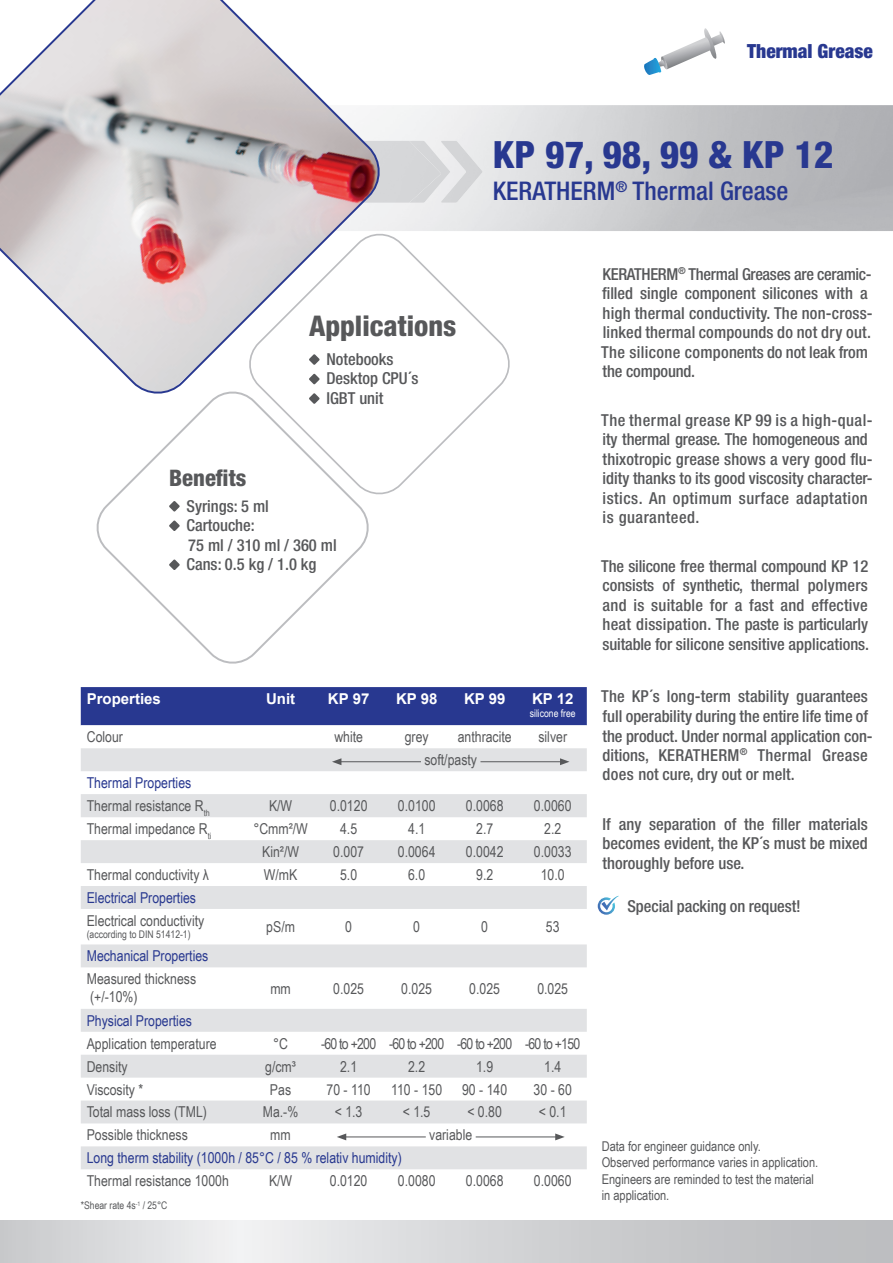
<style>
.page{position:relative;width:893px;height:1263px;background:#fff}
.page>*{position:absolute;margin:0;border:0;box-sizing:border-box;transform-origin:0 0}
.t1{font:800 condensed 37.65px "Helvetica Neue LT Pro";color:#283890}
.t2{font:800 condensed 28.5px "Helvetica Neue LT Pro";color:#57585a}
.t3{font:500 condensed 25.8px "Helvetica Neue LT Pro";color:#283890}
.t4{font:800 condensed 22.8px "Helvetica Neue LT Pro";color:#57585a}
.t5{font:900 condensed 19.5px "Helvetica Neue LT Pro";color:#283890}
.t6{font:500 condensed 16.5px/19.5px "Helvetica Neue LT Pro";color:#57585a}
.t7{font:15px/23px "Arial Narrow";color:#57585a}
.t8{font:15px "Arial Narrow";color:#283890}
.t9{font:15px "Arial Narrow";letter-spacing:-.05em;color:#57585a}
.t10{font:700 15px "Arial";color:#fff}
.t11{font:13.5px/16.2px "Arial Narrow";color:#57585a}
.t12{font:10.5px "Arial Narrow";color:#57585a}
.t13{font:10.5px "Arial Narrow";color:#fff}
.s1{color:#283890}
</style>
<div class="page">
<svg style="left:0;top:1220px;width:893px;height:43px;background:#d3d4d6"></svg>
<img style="left:385px;top:141px;width:98px;height:62px">
<img style="left:409px;top:141px;width:41px;height:62px">
<svg style="left:96px;top:399px;width:273px;height:265px"></svg>
<svg style="left:169px;top:501px;width:11px;height:11px"></svg>
<svg style="left:169px;top:520px;width:11px;height:11px"></svg>
<svg style="left:169px;top:559px;width:11px;height:11px"></svg>
<svg style="left:245px;top:234px;width:265px;height:265px"></svg>
<svg style="left:598px;top:896px;width:21px;height:19px"></svg>
<svg style="left:644px;top:28px;width:81px;height:47px"></svg>
<div style="left:81px;top:687px;width:506px;height:39px;background:#283890"></div>
<svg style="left:81px;top:748px;width:506px;height:421px"></svg>
<hr style="left:339px;top:761px;width:82px;height:1px;background:#57585a">
<svg style="left:332px;top:758px;width:9px;height:7px"></svg>
<hr style="left:480px;top:761px;width:82px;height:1px;background:#57585a">
<svg style="left:560px;top:758px;width:9px;height:7px"></svg>
<hr style="left:344px;top:1136px;width:82px;height:1px;background:#57585a">
<svg style="left:337px;top:1133px;width:9px;height:7px"></svg>
<hr style="left:476px;top:1136px;width:82px;height:1px;background:#57585a">
<svg style="left:555px;top:1133px;width:10px;height:7px"></svg>
<svg style="left:0;top:0;width:385px;height:399px"></svg>
<p class="t5" style="left:747px;top:39px;width:127px">Thermal Grease</p>
<h2 class="t2" style="left:309px;top:308px;width:149px">Applications</h2>
<p class="t6" style="left:326px;top:349px;width:93px">Notebooks<br>Desktop CPU´s<br>IGBT unit</p>
<h1 class="t1" style="left:493px;top:131px;width:342px">KP 97, 98, 99 &amp; KP 12</h1>
<h3 class="t3" style="left:493px;top:176px;width:297px">KERATHERM<sup>®</sup> Thermal Grease</h3>
<p class="t6" style="left:601px;top:264px;width:273px">KERATHERM<sup>®</sup> Thermal Greases are ceramic&shy;filled single component silicones with a high thermal conductivity. The non-cross&shy;linked thermal compounds do not dry out.<br>The silicone components do not leak from the compound.</p>
<h3 class="t4" style="left:169px;top:464px;width:79px">Benefits</h3>
<p class="t6" style="left:186px;top:496px;width:152px">Syrings: 5 ml<br>Cartouche:<br>75 ml / 310 ml / 360 ml<br>Cans: 0.5 kg / 1.0 kg</p>
<p class="t10" style="left:87px;top:689px;width:76px">Properties</p>
<p class="t10" style="left:266px;top:689px;width:31px">Unit</p>
<p class="t10" style="left:328px;top:689px;width:43px">KP 97</p>
<p class="t10" style="left:396px;top:689px;width:43px">KP 98</p>
<p class="t10" style="left:464px;top:689px;width:43px">KP 99</p>
<p class="t10" style="left:532px;top:689px;width:43px">KP 12</p>
<p class="t13" style="left:530px;top:705px;width:47px">silicone free</p>
<p class="t7" style="left:87px;top:725px;width:38px">Colour</p>
<p class="t7" style="left:334px;top:725px;width:30px">white</p>
<p class="t7" style="left:405px;top:725px;width:25px">grey</p>
<p class="t7" style="left:458px;top:725px;width:56px">anthracite</p>
<p class="t7" style="left:538px;top:725px;width:30px">silver</p>
<p class="t7" style="left:424px;top:748px;width:54px">soft/pasty</p>
<p class="t7" style="left:87px;top:771px;width:124px"><span class="s1">Thermal Properties<br></span>Thermal resistance R<sub>th</sub></p>
<p class="t7" style="left:269px;top:794px;width:25px">K/W</p>
<p class="t7" style="left:330px;top:794px;width:39px">0.0120</p>
<p class="t7" style="left:398px;top:794px;width:39px">0.0100</p>
<p class="t7" style="left:466px;top:794px;width:39px">0.0068</p>
<p class="t7" style="left:534px;top:794px;width:39px">0.0060</p>
<p class="t7" style="left:87px;top:817px;width:126px">Thermal impedance R<sub>ti</sub></p>
<p class="t7" style="left:253px;top:817px;width:56px">°Cmm²/W</p>
<p class="t7" style="left:340px;top:817px;width:19px">4.5</p>
<p class="t7" style="left:408px;top:817px;width:19px">4.1</p>
<p class="t7" style="left:476px;top:817px;width:19px">2.7</p>
<p class="t7" style="left:544px;top:817px;width:19px">2.2</p>
<p class="t7" style="left:262px;top:840px;width:38px">Kin²/W</p>
<p class="t7" style="left:333px;top:840px;width:32px">0.007</p>
<p class="t7" style="left:398px;top:840px;width:39px">0.0064</p>
<p class="t7" style="left:466px;top:840px;width:39px">0.0042</p>
<p class="t7" style="left:534px;top:840px;width:39px">0.0033</p>
<p class="t7" style="left:87px;top:863px;width:124px">Thermal conductivity λ</p>
<p class="t7" style="left:264px;top:863px;width:35px">W/mK</p>
<p class="t7" style="left:340px;top:863px;width:19px">5.0</p>
<p class="t7" style="left:408px;top:863px;width:19px">6.0</p>
<p class="t7" style="left:476px;top:863px;width:19px">9.2</p>
<p class="t7" style="left:541px;top:863px;width:25px">10.0</p>
<p class="t8" style="left:87px;top:887px;width:111px">Electrical Properties</p>
<p class="t7" style="left:87px;top:908px;width:119px">Electrical conductivity</p>
<p class="t12" style="left:87px;top:927px;width:105px">(according to DIN 51412-1)</p>
<p class="t7" style="left:266px;top:915px;width:30px">pS/m</p>
<p class="t7" style="left:345px;top:915px;width:8px">0</p>
<p class="t7" style="left:413px;top:915px;width:8px">0</p>
<p class="t7" style="left:481px;top:915px;width:8px">0</p>
<p class="t7" style="left:546px;top:915px;width:15px">53</p>
<p class="t8" style="left:87px;top:945px;width:123px">Mechanical Properties</p>
<p class="t7" style="left:87px;top:969px;width:111px;line-height:18px">Measured thickness (+/-10%)</p>
<p class="t7" style="left:270px;top:976px;width:22px">mm</p>
<p class="t7" style="left:333px;top:976px;width:32px">0.025</p>
<p class="t7" style="left:401px;top:976px;width:32px">0.025</p>
<p class="t7" style="left:469px;top:976px;width:32px">0.025</p>
<p class="t7" style="left:537px;top:976px;width:32px">0.025</p>
<p class="t8" style="left:87px;top:1009px;width:107px">Physical Properties</p>
<p class="t7" style="left:87px;top:1031px;width:131px">Application temperature</p>
<p class="t7" style="left:273px;top:1031px;width:16px">°C</p>
<p class="t9" style="left:321px;top:1032px;width:261px">-60 to +200 -60 to +200 -60 to +200 -60 to +150</p>
<p class="t7" style="left:87px;top:1054px;width:43px">Density</p>
<p class="t7" style="left:265px;top:1054px;width:32px">g/cm³</p>
<p class="t7" style="left:340px;top:1054px;width:19px">2.1</p>
<p class="t7" style="left:408px;top:1054px;width:19px">2.2</p>
<p class="t7" style="left:476px;top:1054px;width:19px">1.9</p>
<p class="t7" style="left:544px;top:1054px;width:19px">1.4</p>
<p class="t7" style="left:87px;top:1077px;width:58px">Viscosity *</p>
<p class="t7" style="left:270px;top:1077px;width:23px">Pas</p>
<p class="t7" style="left:326px;top:1077px;width:46px">70 - 110</p>
<p class="t7" style="left:391px;top:1077px;width:53px">110 - 150</p>
<p class="t7" style="left:462px;top:1077px;width:47px">90 - 140</p>
<p class="t7" style="left:534px;top:1077px;width:40px">30 - 60</p>
<p class="t7" style="left:87px;top:1100px;width:122px">Total mass loss (TML)</p>
<p class="t7" style="left:263px;top:1100px;width:37px">Ma.-%</p>
<p class="t7" style="left:335px;top:1100px;width:29px">&lt; 1.3</p>
<p class="t7" style="left:403px;top:1100px;width:29px">&lt; 1.5</p>
<p class="t7" style="left:467px;top:1100px;width:36px">&lt; 0.80</p>
<p class="t7" style="left:539px;top:1100px;width:29px">&lt; 0.1</p>
<p class="t7" style="left:87px;top:1123px;width:103px">Possible thickness</p>
<p class="t7" style="left:270px;top:1123px;width:22px">mm</p>
<p class="t7" style="left:429px;top:1123px;width:45px">variable</p>
<p class="t8" style="left:87px;top:1147px;width:317px">Long therm stability (1000h / 85°C / 85 % relativ humidity)</p>
<p class="t7" style="left:87px;top:1169px;width:144px">Thermal resistance 1000h</p>
<p class="t7" style="left:269px;top:1169px;width:25px">K/W</p>
<p class="t7" style="left:330px;top:1169px;width:39px">0.0120</p>
<p class="t7" style="left:398px;top:1169px;width:39px">0.0080</p>
<p class="t7" style="left:466px;top:1169px;width:39px">0.0068</p>
<p class="t7" style="left:534px;top:1169px;width:39px">0.0060</p>
<p class="t12" style="left:81px;top:1198px;width:88px">*Shear rate 4s<sup>-1</sup> / 25°C</p>
<p class="t6" style="left:601px;top:410px;width:273px">The thermal grease KP 99 is a high-qual&shy;ity thermal grease. The homogeneous and thixotropic grease shows a very good flu&shy;idity thanks to its good viscosity character&shy;istics. An optimum surface adaptation is guaranteed.</p>
<p class="t6" style="left:601px;top:556px;width:270px;text-align:justify">The silicone free thermal compound KP 12 consists of synthetic, thermal polymers and is suitable for a fast and effective heat dissipation. The paste is particularly suitable for silicone sensitive applications.</p>
<p class="t6" style="left:601px;top:687px;width:273px">The KP´s long-term stability guarantees full operability during the entire life time of the product. Under normal application con&shy;ditions, KERATHERM<sup>®</sup> Thermal Grease does not cure, dry out or melt.</p>
<p class="t6" style="left:603px;top:814px;width:267px;text-align:justify">If any separation of the filler materials becomes evident, the KP´s must be mixed thoroughly before use.</p>
<p class="t6" style="left:627px;top:896px;width:175px">Special packing on request!</p>
<p class="t11" style="left:602px;top:1138px;width:218px">Data for engineer guidance only.<br>Observed performance varies in application.<br>Engineers are reminded to test the material in application.</p>
</div>
